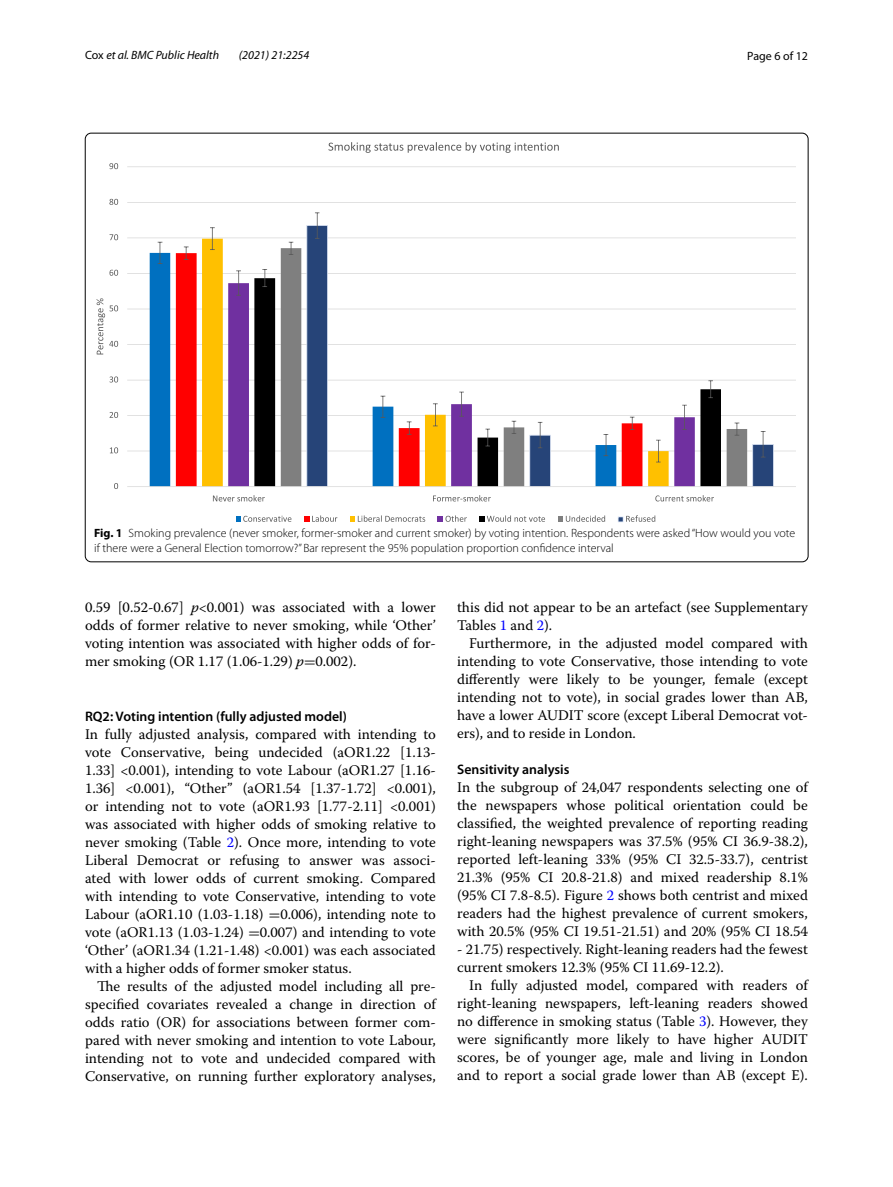
<style>
.page{position:relative;width:893px;height:1187px;background:#fff}
.page>*{position:absolute;margin:0;border:0;box-sizing:border-box;transform-origin:0 0}
.t1{font:14.7px/18px "Warnock Pro";color:#000;text-align:justify}
.t2{font:600 13.8px "Myriad Pro";color:#000}
.t3{font:300 12px/15px "Myriad Pro";color:#000}
.t4{font:italic 12px "Myriad Pro";color:#000}
.t5{font:12px "Myriad Pro";color:#000}
.s1{font-style:normal}
.s2{font-weight:700}
.s3{font-style:italic}
.s4{font-family:"MTSY"}
.s5{color:#00f}
</style>
<div class="page">
<hr style="left:127px;top:450px;width:669px;height:1px;background:#d9d9d9">
<hr style="left:127px;top:415px;width:669px;height:1px;background:#d9d9d9">
<hr style="left:127px;top:380px;width:669px;height:1px;background:#d9d9d9">
<hr style="left:127px;top:344px;width:669px;height:1px;background:#d9d9d9">
<hr style="left:127px;top:308px;width:669px;height:1px;background:#d9d9d9">
<hr style="left:127px;top:273px;width:669px;height:1px;background:#d9d9d9">
<hr style="left:127px;top:237px;width:669px;height:1px;background:#d9d9d9">
<hr style="left:127px;top:202px;width:669px;height:1px;background:#d9d9d9">
<hr style="left:127px;top:166px;width:669px;height:1px;background:#d9d9d9">
<svg style="left:150px;top:253px;width:26px;height:233px;fill:#0070c0"></svg>
<svg style="left:176px;top:253px;width:26px;height:233px;fill:#f00"></svg>
<svg style="left:202px;top:239px;width:92px;height:247px;fill:#ffc000"></svg>
<svg style="left:228px;top:283px;width:26px;height:203px;fill:#7030a0"></svg>
<svg style="left:254px;top:278px;width:27px;height:208px;background:#3a3a3a"></svg>
<svg style="left:281px;top:248px;width:25px;height:238px;fill:#7f7f7f"></svg>
<svg style="left:306px;top:225px;width:468px;height:261px"></svg>
<svg style="left:158px;top:242px;width:4px;height:22px"></svg>
<svg style="left:381px;top:396px;width:4px;height:22px"></svg>
<svg style="left:603px;top:434px;width:5px;height:22px"></svg>
<svg style="left:184px;top:246px;width:5px;height:14px"></svg>
<svg style="left:407px;top:421px;width:4px;height:14px"></svg>
<svg style="left:630px;top:417px;width:4px;height:13px"></svg>
<svg style="left:210px;top:227px;width:5px;height:23px"></svg>
<svg style="left:433px;top:403px;width:5px;height:23px"></svg>
<svg style="left:656px;top:440px;width:5px;height:22px"></svg>
<svg style="left:236px;top:270px;width:5px;height:26px"></svg>
<svg style="left:459px;top:391px;width:5px;height:26px"></svg>
<svg style="left:682px;top:405px;width:5px;height:25px"></svg>
<svg style="left:262px;top:269px;width:5px;height:18px"></svg>
<svg style="left:485px;top:428px;width:5px;height:18px"></svg>
<svg style="left:708px;top:380px;width:5px;height:18px"></svg>
<svg style="left:289px;top:242px;width:4px;height:13px"></svg>
<svg style="left:512px;top:421px;width:4px;height:13px"></svg>
<svg style="left:735px;top:422px;width:4px;height:14px"></svg>
<svg style="left:315px;top:212px;width:4px;height:27px"></svg>
<svg style="left:538px;top:422px;width:4px;height:26px"></svg>
<svg style="left:761px;top:431px;width:4px;height:26px"></svg>
<hr style="left:127px;top:486px;width:669px;height:1px;background:#d9d9d9">
<svg style="left:114px;top:483px;width:4px;height:6px"></svg>
<svg style="left:110px;top:447px;width:8px;height:6px"></svg>
<svg style="left:110px;top:412px;width:8px;height:6px"></svg>
<svg style="left:110px;top:376px;width:8px;height:6px"></svg>
<svg style="left:110px;top:270px;width:8px;height:6px"></svg>
<svg style="left:109px;top:234px;width:9px;height:6px"></svg>
<svg style="left:109px;top:199px;width:9px;height:6px"></svg>
<svg style="left:109px;top:163px;width:9px;height:6px"></svg>
<svg style="left:213px;top:495px;width:52px;height:6px"></svg>
<svg style="left:433px;top:495px;width:58px;height:6px"></svg>
<svg style="left:655px;top:495px;width:59px;height:6px"></svg>
<svg style="left:96px;top:298px;width:22px;height:56px"></svg>
<svg style="left:328px;top:142px;width:231px;height:11px"></svg>
<svg style="left:236px;top:515px;width:55px;height:7px"></svg>
<svg style="left:304px;top:515px;width:33px;height:7px"></svg>
<svg style="left:350px;top:515px;width:75px;height:7px"></svg>
<svg style="left:438px;top:515px;width:29px;height:7px"></svg>
<svg style="left:479px;top:515px;width:66px;height:7px"></svg>
<svg style="left:558px;top:515px;width:47px;height:7px"></svg>
<svg style="left:618px;top:515px;width:37px;height:7px"></svg>
<p class="t4" style="left:85px;top:48px;width:136px"><span class="s1">Cox</span> et al. BMC Public Health</p>
<p class="t4" style="left:239px;top:48px;width:72px">(2021) 21:2254</p>
<p class="t5" style="left:747px;top:48px;width:62px">Page 6 of 12</p>
<p class="t3" style="left:94px;top:526px;width:702px"><span class="s2">Fig. 1</span> Smoking prevalence (never smoker, former-smoker and current smoker) by voting intention. Respondents were asked “How would you vote if there were a General Election tomorrow?” Bar represent the 95% population proportion confidence interval</p>
<p class="t1" style="left:85px;top:597px;width:352px">0.59 [0.52-0.67] <span class="s3">p</span>&lt;0.001) was associated with a lower odds of former relative to never smoking, while ‘Other’ voting intention was associated with higher odds of for&shy;mer smoking (OR 1.17 (1.06-1.29) <span class="s3">p</span><span class="s4">=</span>0.002).</p>
<p class="t2" style="left:85px;top:707px;width:263px">RQ2: Voting intention (fully adjusted model)</p>
<p class="t1" style="left:85px;top:724px;width:352px">In fully adjusted analysis, compared with intending to vote Conservative, being undecided (aOR1.22 [1.13- 1.33] &lt;0.001), intending to vote Labour (aOR1.27 [1.16- 1.36] &lt;0.001), “Other” (aOR1.54 [1.37-1.72] &lt;0.001), or intending not to vote (aOR1.93 [1.77-2.11] &lt;0.001) was associated with higher odds of smoking relative to never smoking (Table <span class="s5">2</span>). Once more, intending to vote Liberal Democrat or refusing to answer was associ&shy;ated with lower odds of current smoking. Compared with intending to vote Conservative, intending to vote Labour (aOR1.10 (1.03-1.18) <span class="s4">=</span>0.006), intending note to vote (aOR1.13 (1.03-1.24) <span class="s4">=</span>0.007) and intending to vote ‘Other’ (aOR1.34 (1.21-1.48) &lt;0.001) was each associated with a higher odds of former smoker status.</p>
<p class="t1" style="left:85px;top:976px;width:352px;text-indent:12px">The results of the adjusted model including all pre&shy;specified covariates revealed a change in direction of odds ratio (OR) for associations between former com&shy;pared with never smoking and intention to vote Labour, intending not to vote and undecided compared with Conservative, on running further exploratory analyses,</p>
<p class="t1" style="left:457px;top:597px;width:352px">this did not appear to be an artefact (see Supplementary<br>Tables <span class="s5">1</span> and <span class="s5">2</span>).</p>
<p class="t1" style="left:457px;top:633px;width:352px;text-indent:12px">Furthermore, in the adjusted model compared with intending to vote Conservative, those intending to vote differently were likely to be younger, female (except intending not to vote), in social grades lower than AB, have a lower AUDIT score (except Liberal Democrat vot&shy;ers), and to reside in London.</p>
<p class="t2" style="left:457px;top:760px;width:114px">Sensitivity analysis</p>
<p class="t1" style="left:457px;top:777px;width:352px">In the subgroup of 24,047 respondents selecting one of the newspapers whose political orientation could be classified, the weighted prevalence of reporting reading right-leaning newspapers was 37.5% (95% CI 36.9-38.2), reported left-leaning 33% (95% CI 32.5-33.7), centrist 21.3% (95% CI 20.8-21.8) and mixed readership 8.1% (95% CI 7.8-8.5). Figure <span class="s5">2</span> shows both centrist and mixed readers had the highest prevalence of current smokers, with 20.5% (95% CI 19.51-21.51) and 20% (95% CI 18.54</p>
<p class="t1" style="left:457px;top:939px;width:352px">- 21.75) respectively. Right-leaning readers had the fewest current smokers 12.3% (95% CI 11.69-12.2).</p>
<p class="t1" style="left:457px;top:975px;width:352px;text-indent:12px">In fully adjusted model, compared with readers of right-leaning newspapers, left-leaning readers showed no difference in smoking status (Table <span class="s5">3</span>). However, they were significantly more likely to have higher AUDIT scores, be of younger age, male and living in London and to report a social grade lower than AB (except E).</p>
</div>
